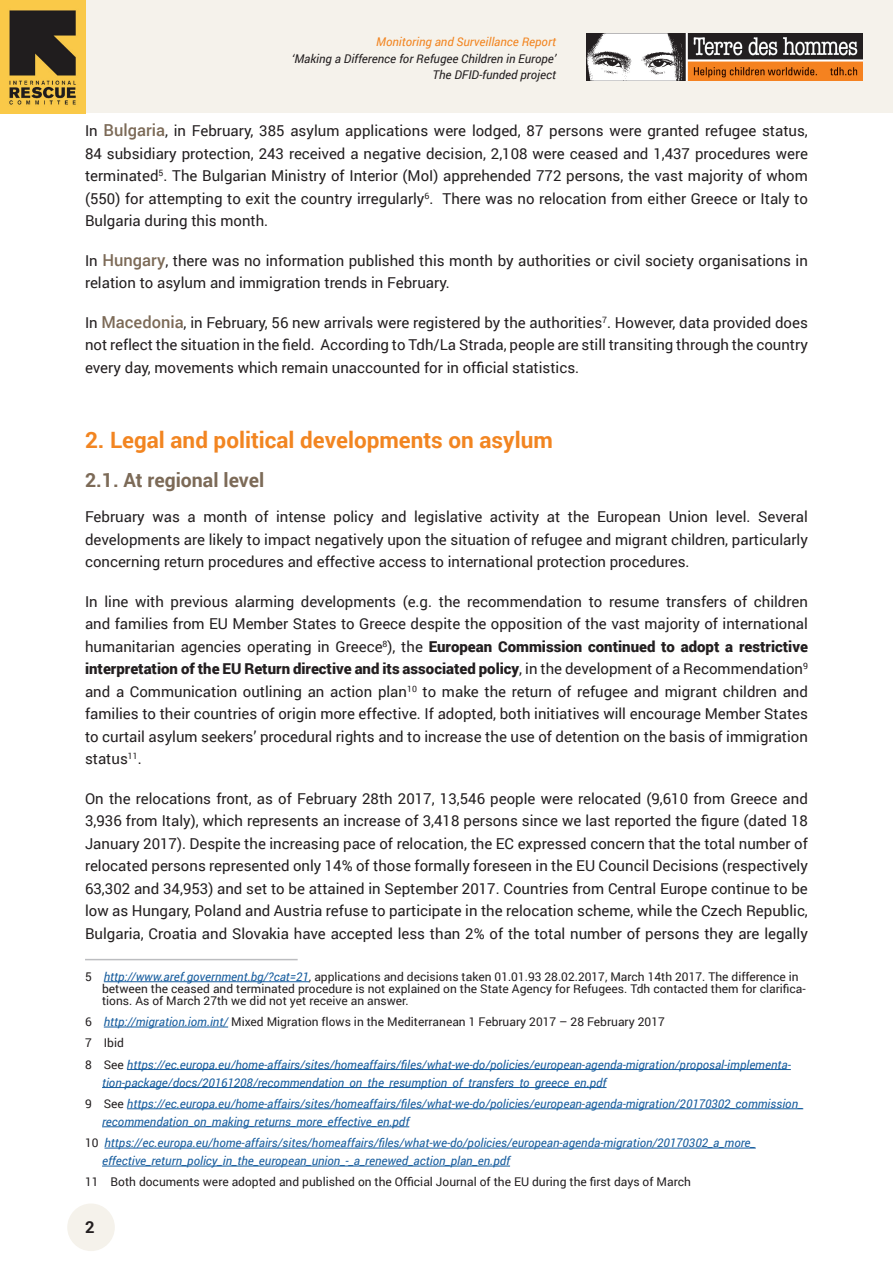
<style>
.page{position:relative;width:893px;height:1263px;background:#fff}
.page>*{position:absolute;margin:0;border:0;box-sizing:border-box;transform-origin:0 0}
.t1{font:700 22.5px "Roboto";color:#f28521}
.t2{font:700 19.5px "Roboto";color:#7c6a57}
.t3{font:700 16.5px "Roboto";color:#231f20}
.t4{font:15px/22.5px "Roboto";color:#231f20;text-align:justify}
.t5{font:italic 12px/21.3px "Roboto";color:#175d9e}
.t6{font:12px/12px "Roboto";color:#231f20}
.t7{font:italic 12px/16.5px "Roboto";color:#231f20;text-align:right}
.t8{font:italic 12px "Roboto";color:#f28521}
.s1{font-weight:500;font-size:16.5px;color:#7c6a57}
.s2{font-weight:900}
.s3{font-style:italic;color:#175d9e}
.s4{font-style:normal;color:#231f20}
</style>
<div class="page">
<div style="left:0;top:0;width:893px;height:112px;background:#f5f2eb"></div>
<div style="left:67px;top:1203px;width:48px;height:48px;background:#f5f2eb;border-radius:50%"></div>
<img style="left:586px;top:33px;width:276px;height:48px">
<img style="left:0;top:0;width:85px;height:113px">
<hr style="left:85px;top:959px;width:213px;height:1px;background:#bcbdc0">
<hr style="left:104px;top:981px;width:205px;height:1px;background:#175d9e">
<hr style="left:104px;top:1027px;width:124px;height:1px;background:#175d9e">
<hr style="left:127px;top:1069px;width:664px;height:1px;background:#175d9e">
<hr style="left:102px;top:1087px;width:504px;height:1px;background:#175d9e">
<hr style="left:127px;top:1108px;width:676px;height:1px;background:#175d9e">
<hr style="left:102px;top:1126px;width:307px;height:1px;background:#175d9e">
<hr style="left:105px;top:1148px;width:651px;height:1px;background:#175d9e">
<hr style="left:102px;top:1166px;width:408px;height:1px;background:#175d9e">
<p class="t8" style="left:376px;top:33px;width:181px">Monitoring and Surveillance Report</p>
<p class="t7" style="left:292px;top:50px;width:266px">‘Making a Difference for Refugee Children in Europe’<br>The DFID-funded project</p>
<p class="t4" style="left:85px;top:119px;width:724px">In <span class="s1">Bulgaria</span>, in February, 385 asylum applications were lodged, 87 persons were granted refugee status, 84 subsidiary protection, 243 received a negative decision, 2,108 were ceased and 1,437 procedures were terminated<sup>5</sup>. The Bulgarian Ministry of Interior (MoI) apprehended 772 persons, the vast majority of whom (550) for attempting to exit the country irregularly<sup>6</sup>. There was no relocation from either Greece or Italy to Bulgaria during this month.</p>
<p class="t4" style="left:85px;top:249px;width:724px">In <span class="s1">Hungary</span>, there was no information published this month by authorities or civil society organisations in relation to asylum and immigration trends in February.</p>
<p class="t4" style="left:85px;top:311px;width:724px">In <span class="s1">Macedonia</span>, in February, 56 new arrivals were registered by the authorities<sup>7</sup>. However, data provided does not reflect the situation in the field. According to Tdh/La Strada, people are still transiting through the country every day, movements which remain unaccounted for in official statistics.</p>
<h1 class="t1" style="left:85px;top:424px;width:469px">2. Legal and political developments on asylum</h1>
<h2 class="t2" style="left:85px;top:466px;width:181px">2.1. At regional level</h2>
<p class="t4" style="left:85px;top:505px;width:724px">February was a month of intense policy and legislative activity at the European Union level. Several developments are likely to impact negatively upon the situation of refugee and migrant children, particularly concerning return procedures and effective access to international protection procedures.</p>
<p class="t4" style="left:85px;top:590px;width:724px">In line with previous alarming developments (e.g. the recommendation to resume transfers of children and families from EU Member States to Greece despite the opposition of the vast majority of international humanitarian agencies operating in Greece<sup>8</sup>), the <span class="s2">European Commission continued to adopt a restrictive interpretation of the EU Return directive and its associated policy</span>, in the development of a Recommendation<sup>9 </sup>and a Communication outlining an action plan<sup>10</sup> to make the return of refugee and migrant children and families to their countries of origin more effective. If adopted, both initiatives will encourage Member States to curtail asylum seekers’ procedural rights and to increase the use of detention on the basis of immigration status<sup>11</sup>.</p>
<p class="t4" style="left:85px;top:787px;width:724px">On the relocations front, as of February 28th 2017, 13,546 people were relocated (9,610 from Greece and 3,936 from Italy), which represents an increase of 3,418 persons since we last reported the figure (dated 18<br>January 2017). Despite the increasing pace of relocation, the EC expressed concern that the total number of relocated persons represented only 14% of those formally foreseen in the EU Council Decisions (respectively 63,302 and 34,953) and set to be attained in September 2017. Countries from Central Europe continue to be low as Hungary, Poland and Austria refuse to participate in the relocation scheme, while the Czech Republic, Bulgaria, Croatia and Slovakia have accepted less than 2% of the total number of persons they are legally</p>
<p class="t6" style="left:102px;top:970px;width:705px;text-indent:-17px">5 <span class="s3">http://www.aref.government.bg/?cat=21</span>, applications and decisions taken 01.01.93 28.02.2017, March 14th 2017. The difference in between the ceased and terminated procedure is not explained on the State Agency for Refugees. Tdh contacted them for clarifica&shy;tions. As of March 27th we did not yet receive an answer.</p>
<p class="t5" style="left:85px;top:1011px;width:707px"><span class="s4">6</span> http://migration.iom.int/ <span class="s4">Mixed Migration flows in the Mediterranean 1 February 2017 – 28 February 2017<br>7 Ibid<br>8 See</span> https://ec.europa.eu/home-affairs/sites/homeaffairs/files/what-we-do/policies/european-agenda-migration/proposal-implementa-</p>
<p class="t5" style="left:85px;top:1071px;width:720px;text-indent:17px">tion-package/docs/20161208/recommendation_on_the_resumption_of_transfers_to_greece_en.pdf<br><span class="s4">9 See</span> https://ec.europa.eu/home-affairs/sites/homeaffairs/files/what-we-do/policies/european-agenda-migration/20170302_commission_</p>
<p class="t5" style="left:85px;top:1110px;width:672px;text-indent:17px">recommendation_on_making_returns_more_effective_en.pdf<br><span class="s4">10</span> https://ec.europa.eu/home-affairs/sites/homeaffairs/files/what-we-do/policies/european-agenda-migration/20170302_a_more_</p>
<p class="t5" style="left:102px;top:1150px;width:410px">effective_return_policy_in_the_european_union_-_a_renewed_action_plan_en.pdf</p>
<p class="t6" style="left:85px;top:1176px;width:607px">11 Both documents were adopted and published on the Official Journal of the EU during the first days of March</p>
<p class="t3" style="left:85px;top:1215px;width:11px">2</p>
</div>
